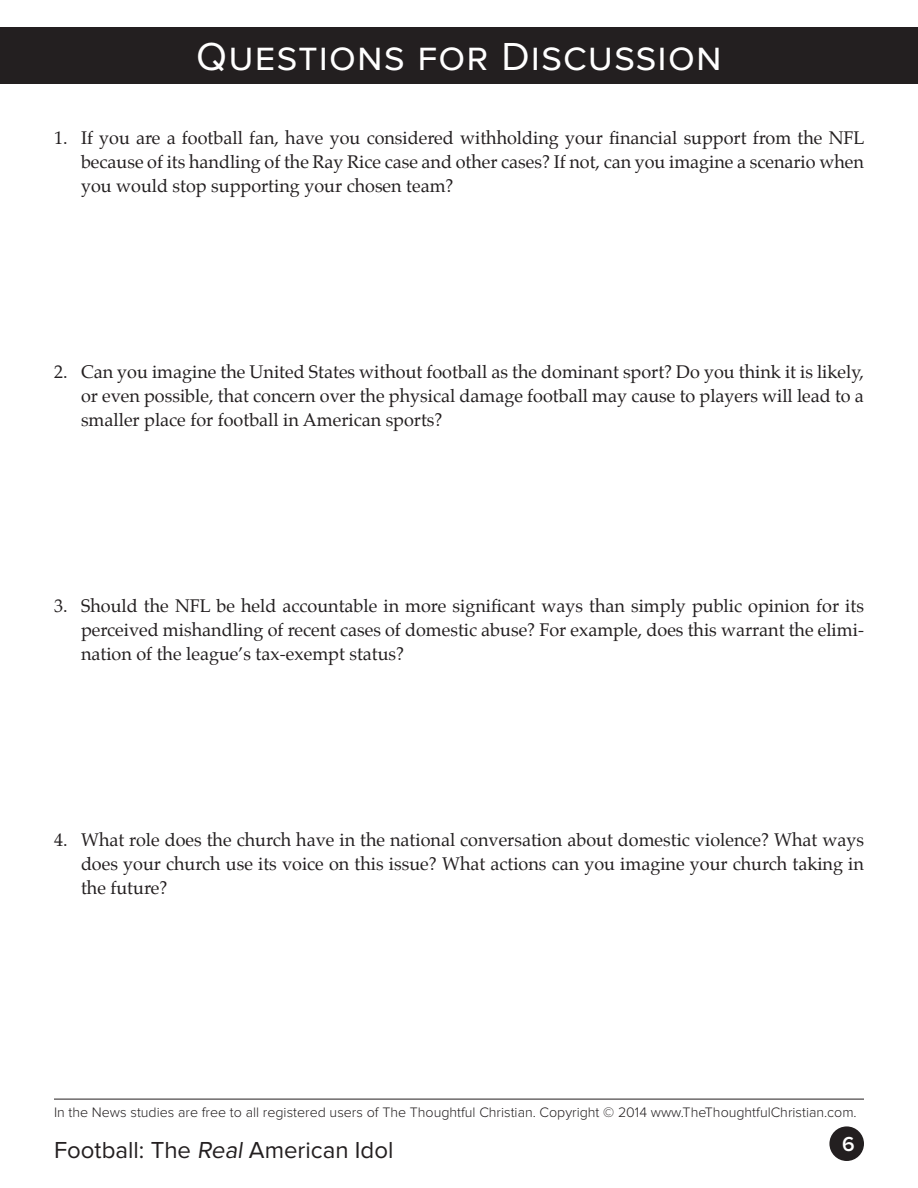
<style>
.page{position:relative;width:918px;height:1188px;background:#fff}
.page>*{position:absolute;margin:0;border:0;box-sizing:border-box;transform-origin:0 0}
.t1{font:40.5px "Proxima Nova";letter-spacing:.03em;color:#fff}
.t2{font:24px "Proxima Nova";color:#231f20}
.t3{font:600 21px "Proxima Nova";color:#fff}
.t4{font:18px/24px "Palatino";color:#231f20;text-align:justify}
.t5{font:300 14.25px "Proxima Nova";color:#231f20}
</style>
<div class="page">
<div style="left:829px;top:1126px;width:35px;height:35px;background:#231f20;border-radius:50%"></div>
<hr style="left:54px;top:1099px;width:810px;height:1px;background:#231f20">
<div style="left:0;top:27px;width:918px;height:56px;background:#231f20"></div>
<h1 class="t1" style="left:196px;top:33px;width:527px">Questions for Discussion</h1>
<p class="t4" style="left:81px;top:126px;width:785px;text-indent:-27px">1. If you are a football fan, have you considered withholding your financial support from the NFL because of its handling of the Ray Rice case and other cases? If not, can you imagine a scenario when you would stop supporting your chosen team?</p>
<p class="t4" style="left:81px;top:360px;width:784px;text-indent:-27px">2. Can you imagine the United States without football as the dominant sport? Do you think it is likely, or even possible, that concern over the physical damage football may cause to players will lead to a smaller place for football in American sports?</p>
<p class="t4" style="left:81px;top:594px;width:785px;text-indent:-27px">3. Should the NFL be held accountable in more significant ways than simply public opinion for its perceived mishandling of recent cases of domestic abuse? For example, does this warrant the elimi&shy;nation of the league’s tax-exempt status?</p>
<p class="t4" style="left:81px;top:828px;width:785px;text-indent:-27px">4. What role does the church have in the national conversation about domestic violence? What ways does your church use its voice on this issue? What actions can you imagine your church taking in the future?</p>
<p class="t5" style="left:54px;top:1106px;width:804px">In the News studies are free to all registered users of The Thoughtful Christian. Copyright © 2014 www.TheThoughtfulChristian.com.</p>
<p class="t3" style="left:842px;top:1132px;width:14px">6</p>
<h2 class="t2" style="left:54px;top:1137px;width:341px">Football: The Real American Idol</h2>
</div>
